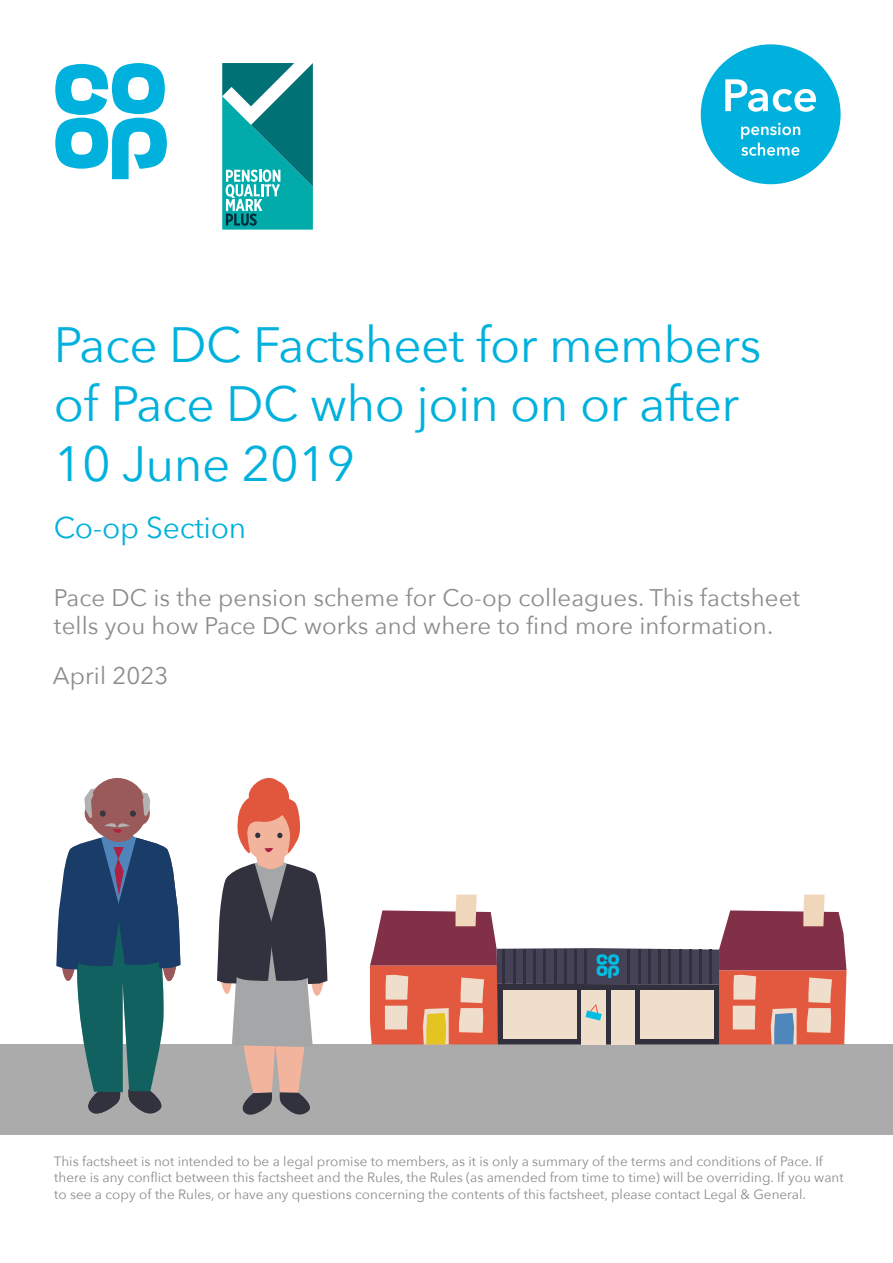
<style>
.page{position:relative;width:893px;height:1263px;background:#fff}
.page>*{position:absolute;margin:0;border:0;box-sizing:border-box;transform-origin:0 0}
.t1{font:49.5px/59.4px "Avenir Next";letter-spacing:-.01em;color:#00b1dd}
.t2{font:30px "Avenir Next";letter-spacing:-.01em;color:#00b1dd}
.t3{font:24px/28.8px "Avenir Next";letter-spacing:.005em;color:#8c8c8b}
.t4{font:13.5px/16.5px "Avenir Next";color:#8c8c8b}
</style>
<div class="page">
<svg style="left:55px;top:63px;width:112px;height:116px"></svg>
<svg style="left:222px;top:63px;width:91px;height:167px;background:#2aa2a3"></svg>
<div style="left:701px;top:44px;width:140px;height:140px;background:#00b1dd;border-radius:50%"></div>
<svg style="left:725px;top:79px;width:91px;height:33px"></svg>
<svg style="left:741px;top:123px;width:59px;height:33px"></svg>
<div style="left:0;top:1044px;width:893px;height:91px;background:#ababab"></div>
<div style="left:88px;top:778px;width:59px;height:62px;background:#9b5a5a;border-radius:50%"></div>
<svg style="left:56px;top:788px;width:124px;height:326px"></svg>
<svg style="left:217px;top:778px;width:110px;height:337px"></svg>
<svg style="left:370px;top:894px;width:476px;height:150px"></svg>
<h1 class="t1" style="left:54px;top:313px;width:709px">Pace DC Factsheet for members of Pace DC who join on or after<br>10 June 2019</h1>
<h2 class="t2" style="left:54px;top:502px;width:194px">Co-op Section</h2>
<h3 class="t3" style="left:54px;top:582px;width:748px">Pace DC is the pension scheme for Co-op colleagues. This factsheet tells you how Pace DC works and where to find more information.</h3>
<h3 class="t3" style="left:53px;top:660px;width:117px">April 2023</h3>
<p class="t4" style="left:54px;top:1152px;width:791px">This factsheet is not intended to be a legal promise to members, as it is only a summary of the terms and conditions of Pace. If there is any conflict between this factsheet and the Rules, the Rules (as amended from time to time) will be overriding. If you want to see a copy of the Rules, or have any questions concerning the contents of this factsheet, please contact Legal &amp; General.</p>
</div>
